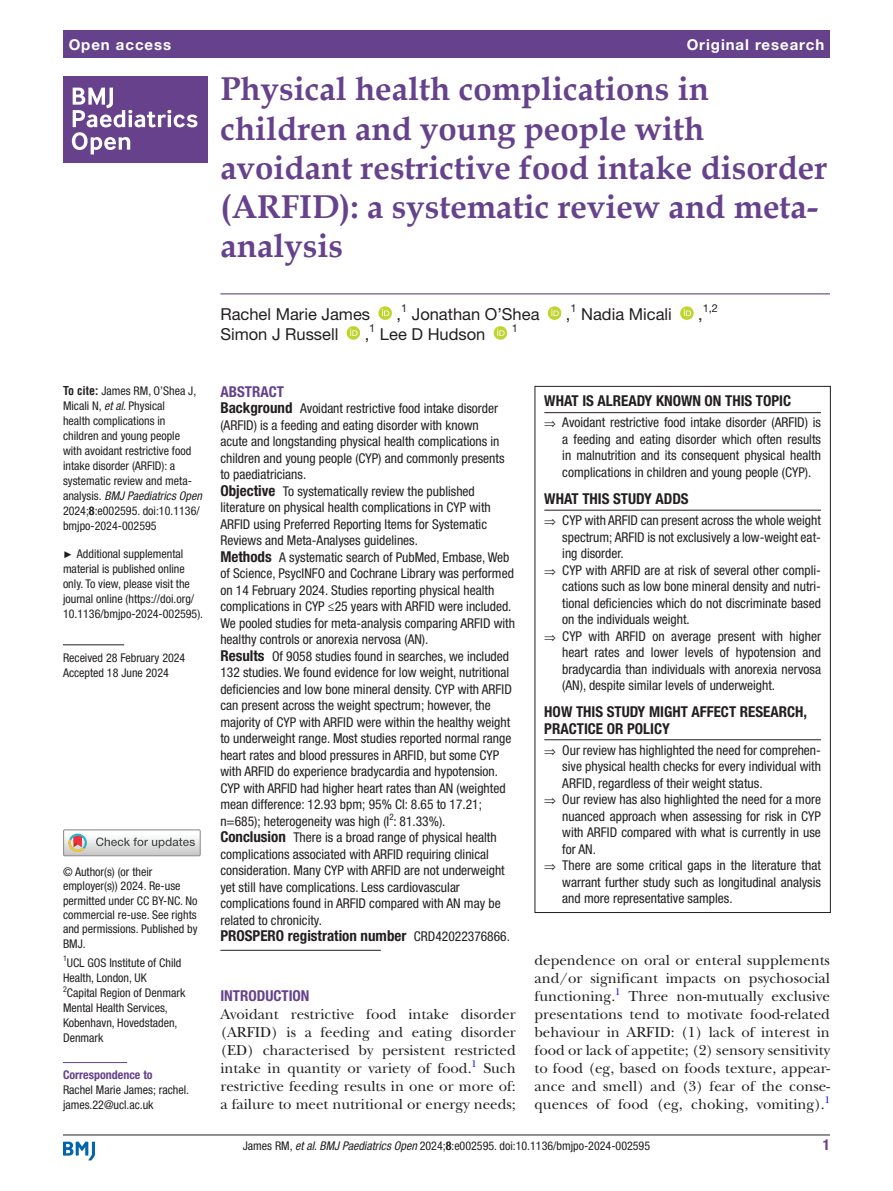
<style>
.page{position:relative;width:893px;height:1191px;background:#fff}
.page>*{position:absolute;margin:0;border:0;box-sizing:border-box;transform-origin:0 0}
.t1{font:700 33px/39px "Book Antiqua";color:#66428c}
.t2{font:16.5px "Helvetica Neue LT Std";color:#231f20}
.t3{font:15px/18px "New Baskerville";color:#231f20;text-align:justify}
.t4{font:700 condensed 15px/16.5px "Helvetica Neue LT Std";color:#231f20}
.t5{font:700 15px "Helvetica Neue LT Std";letter-spacing:.065em;color:#fff}
.t6{font:700 condensed 15px "Helvetica Neue LT Std";color:#66428c}
.t7{font:condensed 13.5px/16.5px "Helvetica Neue LT Std";color:#231f20}
.t8{font:condensed 12px/15px "Helvetica Neue LT Std";color:#231f20}
.t9{font:700 condensed 12px "Helvetica Neue LT Std";color:#66428c}
.t10{font:10.95px "Helvetica Neue LT Std";color:#231f20}
.t11{font:9.9px "New Baskerville";color:#00f}
.t12{font:condensed 7.95px "Helvetica Neue LT Std";color:#231f20}
.s1{font-family:"Helvetica LT Std";font-weight:700}
.s2{font-style:italic}
.s3{font-weight:700}
.s4{font-family:"Arial";font-stretch:normal;font-size:9.75px}
.s5{font-weight:700;font-size:15px}
.s6{font-weight:400;font-size:13.5px}
</style>
<div class="page">
<hr style="left:63px;top:1134px;width:767px;height:1px;background:#231f20">
<svg style="left:63px;top:1141px;width:32px;height:19px"></svg>
<div style="left:63px;top:31px;width:767px;height:27px;background:#66428c"></div>
<hr style="left:220px;top:293px;width:610px;height:1px;background:#66428c">
<svg style="left:378px;top:306px;width:14px;height:14px"></svg>
<svg style="left:548px;top:306px;width:13px;height:14px"></svg>
<svg style="left:680px;top:306px;width:14px;height:14px"></svg>
<svg style="left:347px;top:326px;width:13px;height:14px"></svg>
<svg style="left:494px;top:326px;width:13px;height:14px"></svg>
<hr style="left:63px;top:644px;width:61px;height:1px;background:#231f20">
<hr style="left:63px;top:1062px;width:64px;height:1px;background:#66428c">
<div style="left:63px;top:829px;width:138px;height:27px;border:1px solid #969090"></div>
<svg style="left:64px;top:830px;width:136px;height:25px"></svg>
<div style="left:63px;top:76px;width:144px;height:87px;background:#67418b"></div>
<svg style="left:72px;top:88px;width:125px;height:66px"></svg>
<hr style="left:220px;top:950px;width:161px;height:1px;background:#231f20">
<hr style="left:544px;top:412px;width:277px;height:1px;background:#231f20">
<hr style="left:544px;top:510px;width:277px;height:1px;background:#231f20">
<hr style="left:544px;top:739px;width:277px;height:1px;background:#231f20">
<div style="left:535px;top:386px;width:296px;height:527px;border:1px solid #231f20"></div>
<p class="t5" style="left:69px;top:35px;width:104px">Open access</p>
<p class="t5" style="left:687px;top:35px;width:139px">Original research</p>
<h1 class="t1" style="left:220px;top:70px;width:608px">Physical health complications in children and young people with avoidant restrictive food intake disorder (ARFID): a systematic review and meta&shy;analysis</h1>
<p class="t2" style="left:220px;top:304px;width:151px">Rachel Marie James</p>
<p class="t10" style="left:401px;top:302px;width:8px">1</p>
<p class="t2" style="left:412px;top:304px;width:129px">Jonathan O’Shea</p>
<p class="t2" style="left:396px;top:304px;width:6px">,</p>
<p class="t2" style="left:220px;top:324px;width:119px">Simon J Russell</p>
<p class="t10" style="left:369px;top:322px;width:8px">1</p>
<p class="t2" style="left:380px;top:324px;width:107px">Lee D Hudson</p>
<p class="t10" style="left:512px;top:322px;width:8px">1</p>
<p class="t2" style="left:365px;top:324px;width:6px">,</p>
<p class="t10" style="left:570px;top:302px;width:8px">1</p>
<p class="t2" style="left:581px;top:304px;width:92px">Nadia Micali</p>
<p class="t2" style="left:566px;top:304px;width:6px">,</p>
<p class="t10" style="left:703px;top:302px;width:17px">1,2</p>
<p class="t2" style="left:698px;top:304px;width:6px">,</p>
<p class="t8" style="left:63px;top:383px;width:140px"><span class="s1">To cite:</span> James RM, O’Shea J,<br>Micali N, <span class="s2">et al</span>. Physical<br>health complications in children and young people with avoidant restrictive food intake disorder (ARFID): a systematic review and meta&shy;analysis. <span class="s2">BMJ Paediatrics Open<br></span>2024;<span class="s3">8</span>:e002595. doi:10.1136/ bmjpo-2024-002595</p>
<p class="t8" style="left:63px;top:546px;width:142px"><span class="s4">►</span> Additional supplemental material is published online only. To view, please visit the journal online (https://doi.org/<br>10.1136/bmjpo-2024-002595).</p>
<p class="t8" style="left:63px;top:650px;width:124px">Received 28 February 2024<br>Accepted 18 June 2024</p>
<p class="t8" style="left:63px;top:864px;width:136px;line-height:14.4px">© Author(s) (or their employer(s)) 2024. Re-use permitted under CC BY-NC. No commercial re-use. See rights and permissions. Published by<br>BMJ.</p>
<p class="t12" style="left:63px;top:954px;width:5px">1</p>
<p class="t8" style="left:63px;top:955px;width:120px;text-indent:4px">UCL GOS Institute of Child<br>Health, London, UK</p>
<p class="t12" style="left:63px;top:984px;width:5px">2</p>
<p class="t8" style="left:63px;top:985px;width:124px;text-indent:4px">Capital Region of Denmark<br>Mental Health Services,<br>Kobenhavn, Hovedstaden,<br>Denmark</p>
<p class="t9" style="left:63px;top:1068px;width:91px">Correspondence to</p>
<p class="t8" style="left:63px;top:1082px;width:128px">Rachel Marie James; rachel. james.22@ucl.ac.uk</p>
<p class="t6" style="left:220px;top:382px;width:65px">ABSTRACT</p>
<p class="t7" style="left:220px;top:400px;width:296px"><span class="s5">Background</span> Avoidant restrictive food intake disorder (ARFID) is a feeding and eating disorder with known<br>acute and longstanding physical health complications in children and young people (CYP) and commonly presents to paediatricians.<br><span class="s5">Objective</span> To systematically review the published literature on physical health complications in CYP with ARFID using Preferred Reporting Items for Systematic Reviews and Meta-Analyses guidelines.<br><span class="s5">Methods</span> A systematic search of PubMed, Embase, Web of Science, PsycINFO and Cochrane Library was performed on 14 February 2024. Studies reporting physical health complications in CYP ≤25 years with ARFID were included.<br>We pooled studies for meta-analysis comparing ARFID with healthy controls or anorexia nervosa (AN).<br><span class="s5">Results</span> Of 9058 studies found in searches, we included 132 studies. We found evidence for low weight, nutritional deficiencies and low bone mineral density. CYP with ARFID can present across the weight spectrum; however, the majority of CYP with ARFID were within the healthy weight to underweight range. Most studies reported normal range heart rates and blood pressures in ARFID, but some CYP with ARFID do experience bradycardia and hypotension.<br>CYP with ARFID had higher heart rates than AN (weighted mean difference: 12.93 bpm; 95% CI: 8.65 to 17.21; n=685); heterogeneity was high (I<sup>2</sup>: 81.33%).<br><span class="s5">Conclusion</span> There is a broad range of physical health complications associated with ARFID requiring clinical consideration. Many CYP with ARFID are not underweight yet still have complications. Less cardiovascular complications found in ARFID compared with AN may be related to chronicity.</p>
<p class="t4" style="left:220px;top:927px;width:291px">PROSPERO registration number <span class="s6">CRD42022376866.</span></p>
<p class="t6" style="left:220px;top:987px;width:91px">INTRODUCTION</p>
<p class="t3" style="left:220px;top:1005px;width:297px">Avoidant restrictive food intake disorder (ARFID) is a feeding and eating disorder (ED) characterised by persistent restricted intake in quantity or variety of food.</p>
<p class="t11" style="left:472px;top:1057px;width:7px">1</p>
<p class="t3" style="left:220px;top:1059px;width:297px;text-indent:263px">Such restrictive feeding results in one or more of: a failure to meet nutritional or energy needs;</p>
<p class="t4" style="left:544px;top:393px;width:248px">WHAT IS ALREADY KNOWN ON THIS TOPIC</p>
<p class="t7" style="left:562px;top:414px;width:260px;text-align:justify;text-indent:-18px">⇒ Avoidant restrictive food intake disorder (ARFID) is a feeding and eating disorder which often results in malnutrition and its consequent physical health complications in children and young people (CYP).</p>
<p class="t4" style="left:544px;top:490px;width:146px">WHAT THIS STUDY ADDS</p>
<p class="t7" style="left:544px;top:512px;width:278px">⇒ CYP with ARFID can present across the whole weight</p>
<p class="t7" style="left:562px;top:528px;width:260px">spectrum; ARFID is not exclusively a low-weight eat-</p>
<p class="t7" style="left:562px;top:545px;width:63px">ing disorder.</p>
<p class="t7" style="left:544px;top:561px;width:278px">⇒ CYP with ARFID are at risk of several other compli-</p>
<p class="t7" style="left:562px;top:578px;width:260px">cations such as low bone mineral density and nutri-</p>
<p class="t7" style="left:562px;top:594px;width:260px">tional deficiencies which do not discriminate based</p>
<p class="t7" style="left:562px;top:611px;width:129px">on the individuals weight.</p>
<p class="t7" style="left:544px;top:627px;width:278px">⇒ CYP with ARFID on average present with higher</p>
<p class="t7" style="left:562px;top:644px;width:260px">heart rates and lower levels of hypotension and</p>
<p class="t7" style="left:562px;top:660px;width:260px">bradycardia than individuals with anorexia nervosa</p>
<p class="t7" style="left:562px;top:677px;width:214px">(AN), despite similar levels of underweight.</p>
<p class="t4" style="left:544px;top:703px;width:264px">HOW THIS STUDY MIGHT AFFECT RESEARCH,<br>PRACTICE OR POLICY</p>
<p class="t7" style="left:544px;top:741px;width:278px">⇒ Our review has highlighted the need for comprehen-</p>
<p class="t7" style="left:562px;top:758px;width:260px">sive physical health checks for every individual with</p>
<p class="t7" style="left:562px;top:774px;width:202px">ARFID, regardless of their weight status.</p>
<p class="t7" style="left:544px;top:791px;width:278px">⇒ Our review has also highlighted the need for a more</p>
<p class="t7" style="left:562px;top:807px;width:260px">nuanced approach when assessing for risk in CYP</p>
<p class="t7" style="left:562px;top:824px;width:260px">with ARFID compared with what is currently in use</p>
<p class="t7" style="left:562px;top:840px;width:35px">for AN.</p>
<p class="t7" style="left:544px;top:857px;width:278px">⇒ There are some critical gaps in the literature that</p>
<p class="t7" style="left:562px;top:873px;width:260px">warrant further study such as longitudinal analysis</p>
<p class="t7" style="left:562px;top:890px;width:172px">and more representative samples.</p>
<p class="t3" style="left:535px;top:951px;width:297px">dependence on oral or enteral supplements and/or significant impacts on psychosocial functioning.</p>
<p class="t11" style="left:615px;top:985px;width:7px">1</p>
<p class="t3" style="left:535px;top:987px;width:297px;text-indent:94px">Three non-mutually exclusive presentations tend to motivate food-related behaviour in ARFID: (1) lack of interest in food or lack of appetite; (2) sensory sensitivity to food (eg, based on foods texture, appear&shy;ance and smell) and (3) fear of the conse&shy;quences of food (eg, choking, vomiting).</p>
<p class="t11" style="left:825px;top:1093px;width:7px">1</p>
<p class="t8" style="left:243px;top:1137px;width:409px">James RM, <span class="s2">et al</span>. <span class="s2">BMJ Paediatrics Open</span> 2024;<span class="s3">8</span>:e002595. doi:10.1136/bmjpo-2024-002595</p>
<p class="t6" style="left:823px;top:1135px;width:9px">1</p>
</div>
